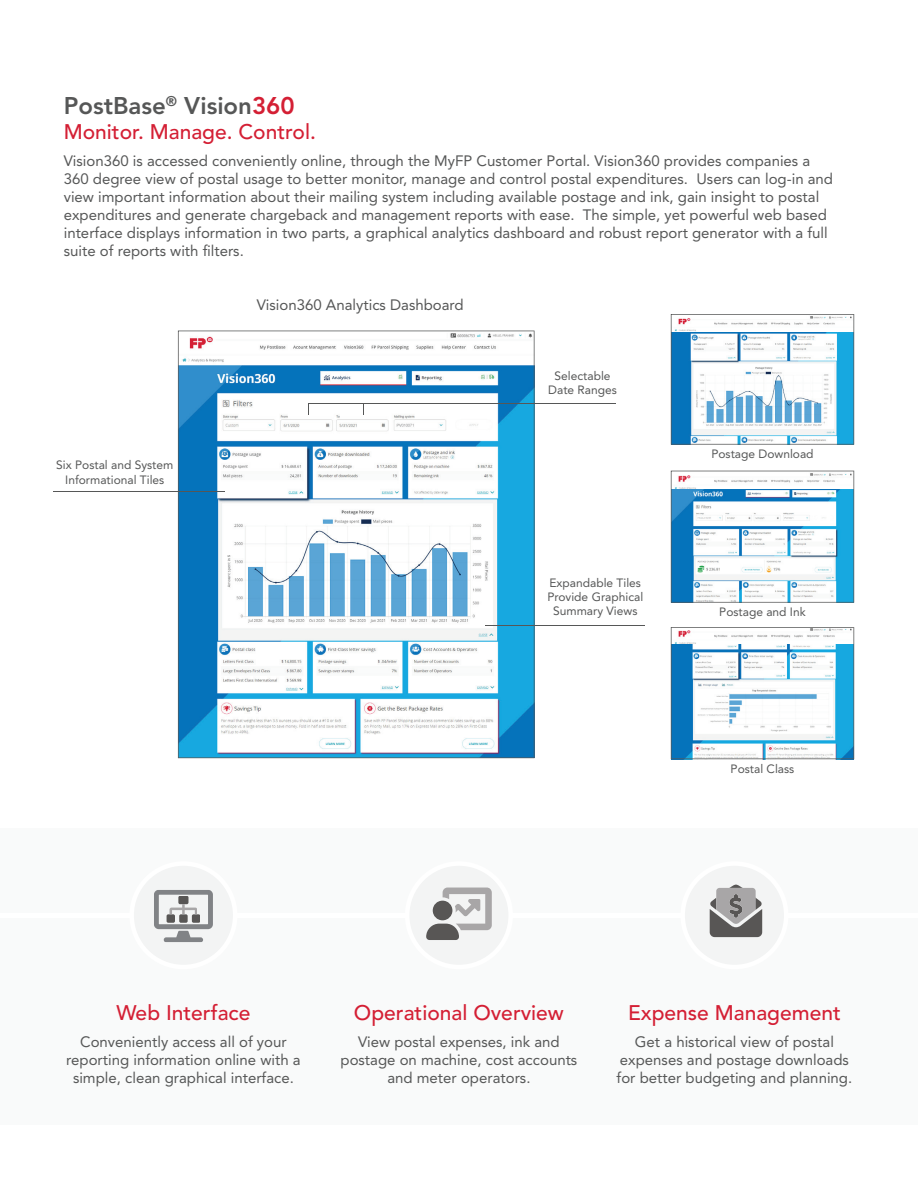
<style>
.page{position:relative;width:918px;height:1188px;background:#fff}
.page>*{position:absolute;margin:0;border:0;box-sizing:border-box;transform-origin:0 0}
.t1{font:800 24px "Avenir LT Std";color:#565757}
.t2{font:500 21px "Avenir LT Std";color:#d41f34}
.t3{font:15px/18px "Avenir LT Std";color:#565757;text-align:center}
.t4{font:12px/14.4px "Avenir LT Std";color:#565757;text-align:center}
.s1{color:#d41f34}
</style>
<div class="page">
<div style="left:0;top:828px;width:918px;height:297px;background:#f9fafa"></div>
<hr style="left:0;top:914px;width:918px;height:4px;background:#fff">
<svg style="left:178px;top:331px;width:357px;height:427px"></svg>
<svg style="left:671px;top:314px;width:183px;height:131px"></svg>
<svg style="left:671px;top:471px;width:183px;height:132px"></svg>
<svg style="left:671px;top:627px;width:183px;height:132px"></svg>
<hr style="left:308px;top:403px;width:308px;height:1px;background:#565757">
<hr style="left:53px;top:492px;width:172px;height:1px;background:#565757">
<hr style="left:485px;top:625px;width:159px;height:1px;background:#565757">
<svg style="left:685px;top:884px;width:99px;height:54px"></svg>
<svg style="left:410px;top:887px;width:98px;height:54px"></svg>
<svg style="left:134px;top:896px;width:99px;height:27px"></svg>
<h1 class="t1" style="left:64px;top:91px;width:232px">PostBase<sup>®</sup> Vision<span class="s1">360</span></h1>
<h2 class="t2" style="left:64px;top:120px;width:254px">Monitor. Manage. Control.</h2>
<p class="t3" style="left:64px;top:152px;width:771px;text-align:left">Vision360 is accessed conveniently online, through the MyFP Customer Portal. Vision360 provides companies a 360 degree view of postal usage to better monitor, manage and control postal expenditures. Users can log-in and view important information about their mailing system including available postage and ink, gain insight to postal expenditures and generate chargeback and management reports with ease. The simple, yet powerful web based interface displays information in two parts, a graphical analytics dashboard and robust report generator with a full suite of reports with filters.</p>
<p class="t4" style="left:56px;top:458px;width:119px">Six Postal and System<br>Informational Tiles</p>
<p class="t3" style="left:257px;top:296px;width:209px">Vision360 Analytics Dashboard</p>
<p class="t4" style="left:548px;top:369px;width:70px">Selectable<br>Date Ranges</p>
<p class="t4" style="left:547px;top:575px;width:97px">Expandable Tiles<br>Provide Graphical<br>Summary Views</p>
<p class="t4" style="left:711px;top:447px;width:104px">Postage Download</p>
<p class="t4" style="left:719px;top:605px;width:88px">Postage and Ink</p>
<p class="t4" style="left:731px;top:762px;width:65px">Postal Class</p>
<h2 class="t2" style="left:116px;top:1000px;width:135px">Web Interface</h2>
<p class="t3" style="left:66px;top:1033px;width:236px">Conveniently access all of your reporting information online with a simple, clean graphical interface.</p>
<h2 class="t2" style="left:354px;top:1000px;width:211px">Operational Overview</h2>
<p class="t3" style="left:341px;top:1033px;width:238px">View postal expenses, ink and postage on machine, cost accounts and meter operators.</p>
<h2 class="t2" style="left:628px;top:1000px;width:214px">Expense Management</h2>
<p class="t3" style="left:617px;top:1033px;width:237px">Get a historical view of postal expenses and postage downloads for better budgeting and planning.</p>
</div>
